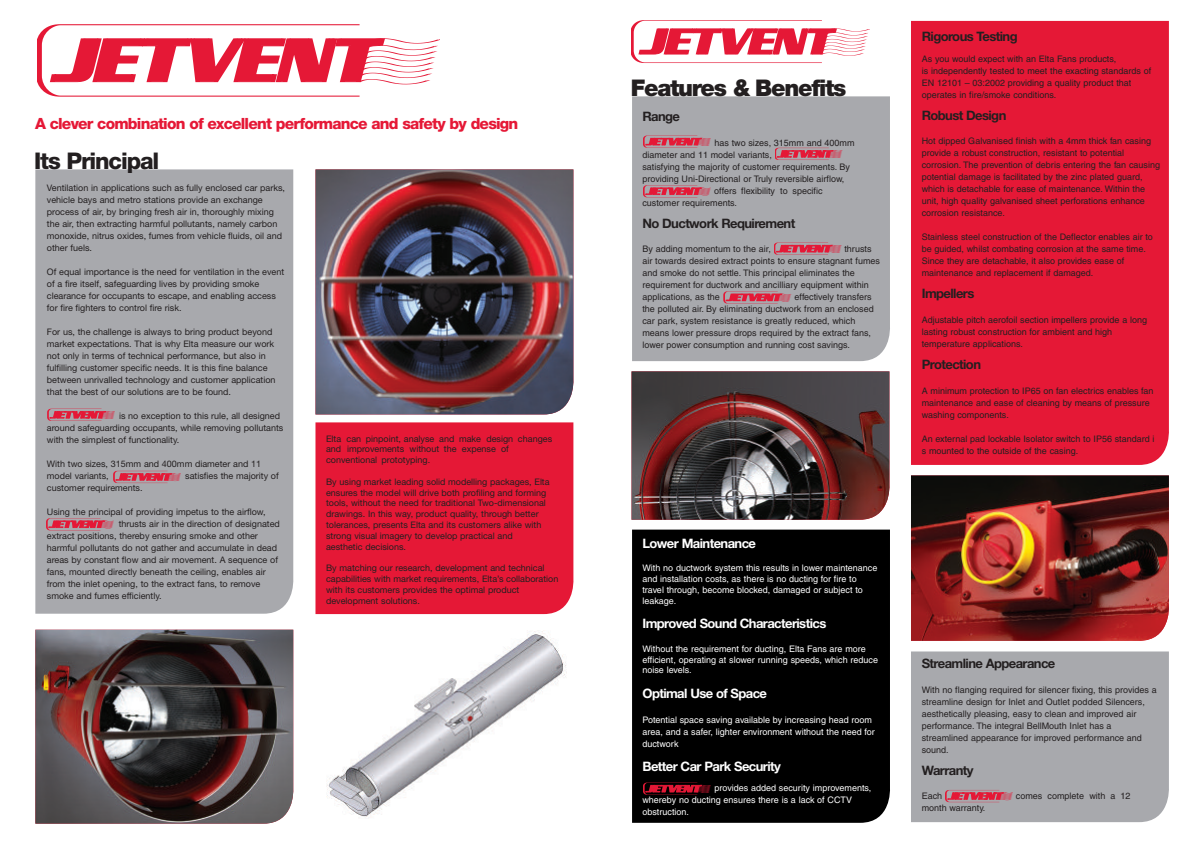
<style>
.page{position:relative;width:1191px;height:842px;background:#fff}
.page>*{position:absolute;margin:0;border:0;box-sizing:border-box;transform-origin:0 0}
.t1{font:900 23px "Helvetica Neue";letter-spacing:-.055em;color:#231f20}
.t2{font:800 23px "Helvetica Neue";letter-spacing:-.05em;color:#231f20}
.t3{font:800 15.5px "Helvetica Neue";letter-spacing:-.05em;color:#e51836}
.t4{font:700 13px "Helvetica Neue";letter-spacing:-.045em;color:#231f20}
.t5{font:700 13px "Helvetica Neue";letter-spacing:-.045em;color:#fff}
.t6{font:9px/12px "Helvetica";color:#231f20}
.t7{font:9px/12px "Helvetica Neue";color:#231f20}
.t8{font:9px/10.8px "Helvetica";color:#fff}
</style>
<div class="page">
<div style="left:911px;top:21px;width:258px;height:444px;background:#e51836"></div>
<div style="left:911px;top:651px;width:258px;height:171px;background:#a8a9ad"></div>
<div style="left:632px;top:530px;width:258px;height:293px;background:#000"></div>
<img style="left:326px;top:631px;width:240px;height:187px">
<svg style="left:38px;top:24px;width:401px;height:73px"></svg>
<svg style="left:631px;top:20px;width:238px;height:43px"></svg>
<div style="left:35px;top:169px;width:259px;height:445px;background:#a8a9ad"></div>
<div style="left:315px;top:422px;width:259px;height:192px;background:#e51836"></div>
<svg style="left:48px;top:409px;width:67px;height:12px"></svg>
<svg style="left:114px;top:471px;width:67px;height:12px"></svg>
<svg style="left:47px;top:518px;width:67px;height:12px"></svg>
<img style="left:315px;top:169px;width:258px;height:245px">
<img style="left:35px;top:630px;width:258px;height:194px">
<div style="left:632px;top:96px;width:258px;height:265px;background:#a8a9ad"></div>
<img style="left:631px;top:371px;width:258px;height:149px">
<img style="left:911px;top:475px;width:258px;height:166px">
<svg style="left:643px;top:135px;width:67px;height:13px"></svg>
<svg style="left:643px;top:185px;width:67px;height:12px"></svg>
<svg style="left:643px;top:782px;width:67px;height:13px"></svg>
<svg style="left:774px;top:242px;width:67px;height:13px"></svg>
<svg style="left:724px;top:291px;width:67px;height:13px"></svg>
<svg style="left:775px;top:148px;width:67px;height:12px"></svg>
<svg style="left:945px;top:790px;width:67px;height:12px"></svg>
<h2 class="t3" style="left:35px;top:118px;width:485px">A clever combination of excellent performance and safety by design</h2>
<h1 class="t2" style="left:34px;top:153px;width:127px">Its Principal</h1>
<p class="t7" style="left:47px;top:183px;width:240px">Ventilation in applications such as fully enclosed car parks, vehicle bays and metro stations provide an exchange process of air, by bringing fresh air in, thoroughly mixing the air, then extracting harmful pollutants, namely carbon monoxide, nitrus oxides, fumes from vehicle fluids, oil and other fuels.</p>
<p class="t7" style="left:47px;top:267px;width:239px">Of equal importance is the need for ventilation in the event of a fire itself, safeguarding lives by providing smoke clearance for occupants to escape, and enabling access for fire fighters to control fire risk.</p>
<p class="t7" style="left:47px;top:327px;width:230px">For us, the challenge is always to bring product beyond market expectations. That is why Elta measure our work not only in terms of technical performance, but also in fulfilling customer specific needs. It is this fine balance between unrivalled technology and customer application that the best of our solutions are to be found.</p>
<p class="t7" style="left:47px;top:411px;width:238px;text-indent:72px">is no exception to this rule, all designed around safeguarding occupants, while removing pollutants with the simplest of functionality.</p>
<p class="t7" style="left:47px;top:459px;width:216px">With two sizes, 315mm and 400mm diameter and 11 model variants,</p>
<p class="t7" style="left:185px;top:471px;width:95px">satisfies the majority of</p>
<p class="t7" style="left:47px;top:483px;width:97px">customer requirements.</p>
<p class="t7" style="left:47px;top:507px;width:220px">Using the principal of providing impetus to the airflow,</p>
<p class="t7" style="left:119px;top:519px;width:163px">thrusts air in the direction of designated</p>
<p class="t7" style="left:47px;top:531px;width:212px">extract positions, thereby ensuring smoke and other</p>
<p class="t7" style="left:47px;top:543px;width:232px">harmful pollutants do not gather and accumulate in dead</p>
<p class="t7" style="left:47px;top:555px;width:232px">areas by constant flow and air movement. A sequence of</p>
<p class="t7" style="left:47px;top:567px;width:220px">fans, mounted directly beneath the ceiling, enables air</p>
<p class="t7" style="left:47px;top:579px;width:215px">from the inlet opening, to the extract fans, to remove</p>
<p class="t7" style="left:47px;top:591px;width:116px">smoke and fumes efficiently.</p>
<p class="t7" style="left:326px;top:434px;width:227px;line-height:10.8px">Elta can pinpoint, analyse and make design changes and improvements without the expense of conventional prototyping.</p>
<p class="t7" style="left:326px;top:477px;width:225px;line-height:10.8px">By using market leading solid modelling packages, Elta ensures the model will drive both profiling and forming tools, without the need for traditional Two-dimensional drawings. In this way, product quality, through better tolerances, presents Elta and its customers alike with strong visual imagery to develop practical and aesthetic decisions.</p>
<p class="t7" style="left:326px;top:563px;width:234px;line-height:10.8px">By matching our research, development and technical capabilities with market requirements, Elta’s collaboration with its customers provides the optimal product development solutions.</p>
<h1 class="t1" style="left:631px;top:80px;width:217px">Features &amp; Benefits</h1>
<h3 class="t4" style="left:642px;top:111px;width:39px">Range</h3>
<p class="t6" style="left:714px;top:137px;width:141px">has two sizes, 315mm and 400mm</p>
<p class="t6" style="left:642px;top:149px;width:131px">diameter and 11 model variants,</p>
<p class="t6" style="left:642px;top:161px;width:209px">satisfying the majority of customer requirements. By</p>
<p class="t6" style="left:642px;top:173px;width:203px">providing Uni-Directional or Truly reversible airflow,</p>
<p class="t6" style="left:714px;top:185px;width:110px">offers flexibility to specific</p>
<p class="t6" style="left:642px;top:197px;width:96px">customer requirements.</p>
<h3 class="t4" style="left:642px;top:218px;width:154px">No Ductwork Requirement</h3>
<p class="t6" style="left:642px;top:244px;width:130px">By adding momentum to the air,</p>
<p class="t6" style="left:642px;top:244px;width:239px;text-indent:202px">thrusts air towards desired extract points to ensure stagnant fumes and smoke do not settle. This principal eliminates the requirement for ductwork and ancilliary equipment within applications, as the</p>
<p class="t6" style="left:642px;top:292px;width:233px;text-indent:152px">effectively transfers the polluted air. By eliminating ductwork from an enclosed car park, system resistance is greatly reduced, which means lower pressure drops required by the extract fans, lower power consumption and running cost savings.</p>
<h3 class="t5" style="left:642px;top:538px;width:115px">Lower Maintenance</h3>
<p class="t8" style="left:642px;top:563px;width:236px">With no ductwork system this results in lower maintenance and installation costs, as there is no ducting for fire to travel through, become blocked, damaged or subject to leakage.</p>
<h3 class="t5" style="left:642px;top:619px;width:185px">Improved Sound Characteristics</h3>
<p class="t8" style="left:642px;top:644px;width:237px">Without the requirement for ducting, Elta Fans are more efficient, operating at slower running speeds, which reduce noise levels.</p>
<h3 class="t5" style="left:642px;top:688px;width:126px">Optimal Use of Space</h3>
<p class="t8" style="left:642px;top:714px;width:234px;line-height:12px">Potential space saving available by increasing head room area, and a safer, lighter environment without the need for ductwork</p>
<h3 class="t5" style="left:642px;top:761px;width:140px">Better Car Park Security</h3>
<p class="t8" style="left:642px;top:783px;width:230px;line-height:12px;text-indent:72px">provides added security improvements, whereby no ducting ensures there is a lack of CCTV obstruction.</p>
<h3 class="t4" style="left:921px;top:31px;width:97px">Rigorous Testing</h3>
<p class="t6" style="left:921px;top:53px;width:231px">As you would expect with an Elta Fans products,<br>is independently tested to meet the exacting standards of EN 12101 – 03:2002 providing a quality product that operates in fire/smoke conditions.</p>
<h3 class="t4" style="left:921px;top:110px;width:86px">Robust Design</h3>
<p class="t6" style="left:921px;top:136px;width:240px">Hot dipped Galvanised finish with a 4mm thick fan casing provide a robust construction, resistant to potential corrosion. The prevention of debris entering the fan causing potential damage is facilitated by the zinc plated guard, which is detachable for ease of maintenance. Within the unit, high quality galvanised sheet perforations enhance corrosion resistance.</p>
<p class="t6" style="left:921px;top:232px;width:233px">Stainless steel construction of the Deflector enables air to be guided, whilst combating corrosion at the same time.<br>Since they are detachable, it also provides ease of maintenance and replacement if damaged.</p>
<h3 class="t4" style="left:921px;top:289px;width:54px">Impellers</h3>
<p class="t6" style="left:921px;top:315px;width:227px">Adjustable pitch aerofoil section impellers provide a long lasting robust construction for ambient and high temperature applications.</p>
<h3 class="t4" style="left:921px;top:360px;width:61px">Protection</h3>
<p class="t6" style="left:921px;top:385px;width:233px">A minimum protection to IP65 on fan electrics enables fan maintenance and ease of cleaning by means of pressure washing components.</p>
<p class="t6" style="left:921px;top:433px;width:234px">An external pad lockable Isolator switch to IP56 standard i s mounted to the outside of the casing.</p>
<h3 class="t4" style="left:921px;top:659px;width:135px">Streamline Appearance</h3>
<p class="t6" style="left:921px;top:684px;width:236px">With no flanging required for silencer fixing, this provides a streamline design for Inlet and Outlet podded Silencers, aesthetically pleasing, easy to clean and improved air performance. The integral BellMouth Inlet has a streamlined appearance for improved performance and sound.</p>
<h3 class="t4" style="left:921px;top:765px;width:53px">Warranty</h3>
<p class="t6" style="left:921px;top:791px;width:22px">Each</p>
<p class="t6" style="left:1015px;top:791px;width:116px">comes complete with a 12</p>
<p class="t6" style="left:921px;top:803px;width:65px">month warranty.</p>
</div>
